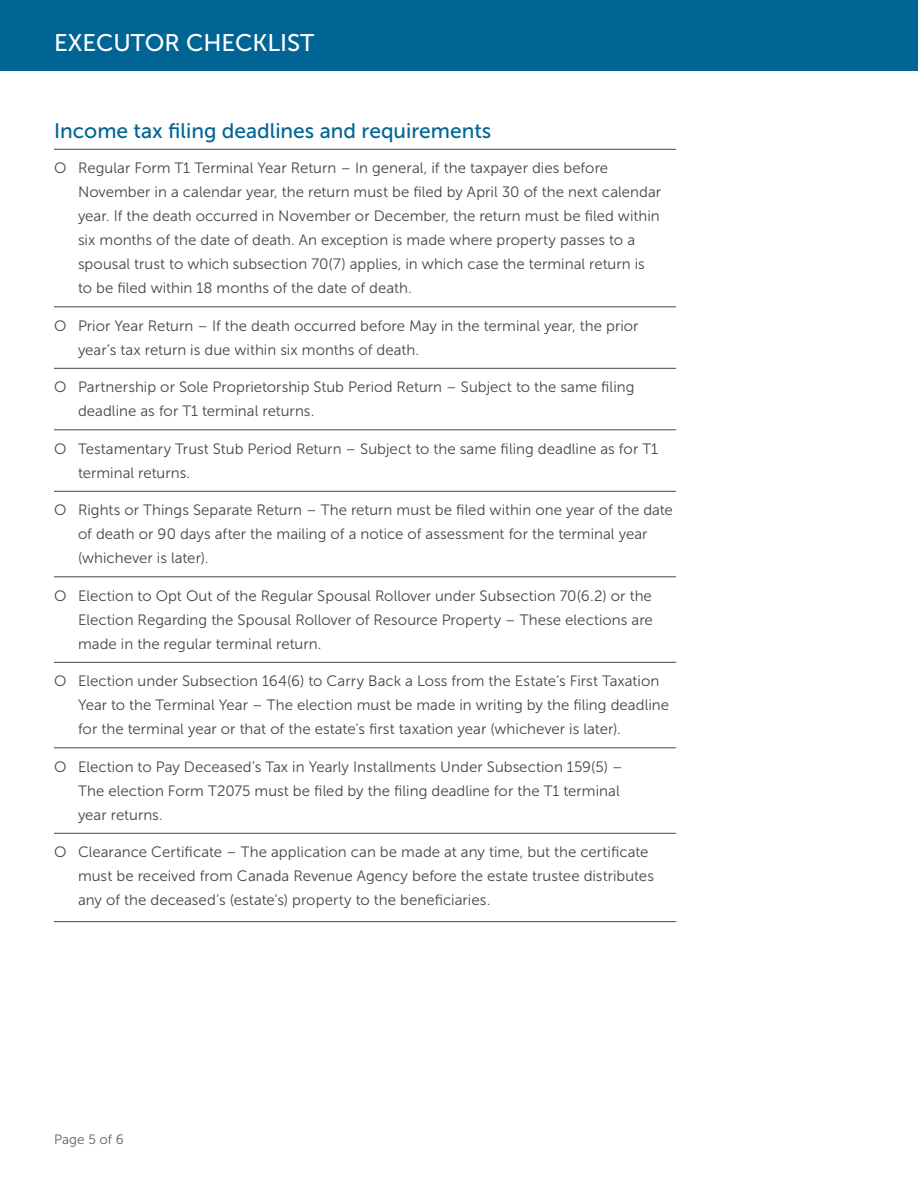
<style>
.page{position:relative;width:918px;height:1188px;background:#fff}
.page>*{position:absolute;margin:0;border:0;box-sizing:border-box;transform-origin:0 0}
.t1{font:24px "Museo Sans 500";color:#fff}
.Heading_2{font:21px "Museo Sans 500";color:#006594}
.Checklist_-_top_middle{font:15px/24px "Museo Sans 300";color:#3f474c}
.Checklist_-_bottom{font:15px/24px "Museo Sans 300";letter-spacing:.005em;color:#3f474c}
.t2{font:13.5px "Museo Sans 300";letter-spacing:.005em;color:#5a6166}
</style>
<div class="page">
<div style="left:0;top:0;width:918px;height:70px;background:#006594"></div>
<hr style="left:54px;top:149px;width:622px;height:1px;background:#3f474c">
<hr style="left:54px;top:307px;width:622px;height:1px;background:#3f474c">
<hr style="left:54px;top:368px;width:622px;height:1px;background:#3f474c">
<hr style="left:54px;top:430px;width:622px;height:1px;background:#3f474c">
<hr style="left:54px;top:491px;width:622px;height:1px;background:#3f474c">
<hr style="left:54px;top:577px;width:622px;height:1px;background:#3f474c">
<hr style="left:54px;top:662px;width:622px;height:1px;background:#3f474c">
<hr style="left:54px;top:748px;width:622px;height:1px;background:#3f474c">
<hr style="left:54px;top:833px;width:622px;height:1px;background:#3f474c">
<hr style="left:54px;top:921px;width:622px;height:1px;background:#3f474c">
<h1 class="t1" style="left:54px;top:30px;width:262px">EXECUTOR CHECKLIST</h1>
<h2 class="Heading_2" style="left:54px;top:119px;width:439px">Income tax filing deadlines and requirements</h2>
<p class="Checklist_-_top_middle" style="left:78px;top:156px;width:585px;text-indent:-24px">O Regular Form T1 Terminal Year Return – In general, if the taxpayer dies before November in a calendar year, the return must be filed by April 30 of the next calendar year. If the death occurred in November or December, the return must be filed within six months of the date of death. An exception is made where property passes to a spousal trust to which subsection 70(7) applies, in which case the terminal return is to be filed within 18 months of the date of death.</p>
<p class="Checklist_-_top_middle" style="left:78px;top:314px;width:562px;text-indent:-24px">O Prior Year Return – If the death occurred before May in the terminal year, the prior year’s tax return is due within six months of death.</p>
<p class="Checklist_-_top_middle" style="left:78px;top:375px;width:558px;text-indent:-24px">O Partnership or Sole Proprietorship Stub Period Return – Subject to the same filing deadline as for T1 terminal returns.</p>
<p class="Checklist_-_top_middle" style="left:78px;top:437px;width:582px;text-indent:-24px">O Testamentary Trust Stub Period Return – Subject to the same filing deadline as for T1 terminal returns.</p>
<p class="Checklist_-_top_middle" style="left:78px;top:498px;width:596px;text-indent:-24px">O Rights or Things Separate Return – The return must be filed within one year of the date of death or 90 days after the mailing of a notice of assessment for the terminal year (whichever is later).</p>
<p class="Checklist_-_top_middle" style="left:78px;top:584px;width:576px;text-align:justify;text-indent:-24px">O Election to Opt Out of the Regular Spousal Rollover under Subsection 70(6.2) or the Election Regarding the Spousal Rollover of Resource Property – These elections are made in the regular terminal return.</p>
<p class="Checklist_-_top_middle" style="left:78px;top:669px;width:593px;text-indent:-24px">O Election under Subsection 164(6) to Carry Back a Loss from the Estate’s First Taxation<br>Year to the Terminal Year – The election must be made in writing by the filing deadline for the terminal year or that of the estate’s first taxation year (whichever is later).</p>
<p class="Checklist_-_top_middle" style="left:78px;top:755px;width:546px;text-indent:-24px">O Election to Pay Deceased’s Tax in Yearly Installments Under Subsection 159(5) –<br>The election Form T2075 must be filed by the filing deadline for the T1 terminal year returns.</p>
<p class="Checklist_-_bottom" style="left:78px;top:840px;width:577px;text-indent:-24px">O Clearance Certificate – The application can be made at any time, but the certificate must be received from Canada Revenue Agency before the estate trustee distributes any of the deceased’s (estate’s) property to the beneficiaries.</p>
<p class="t2" style="left:54px;top:1132px;width:71px">Page 5 of 6</p>
</div>
